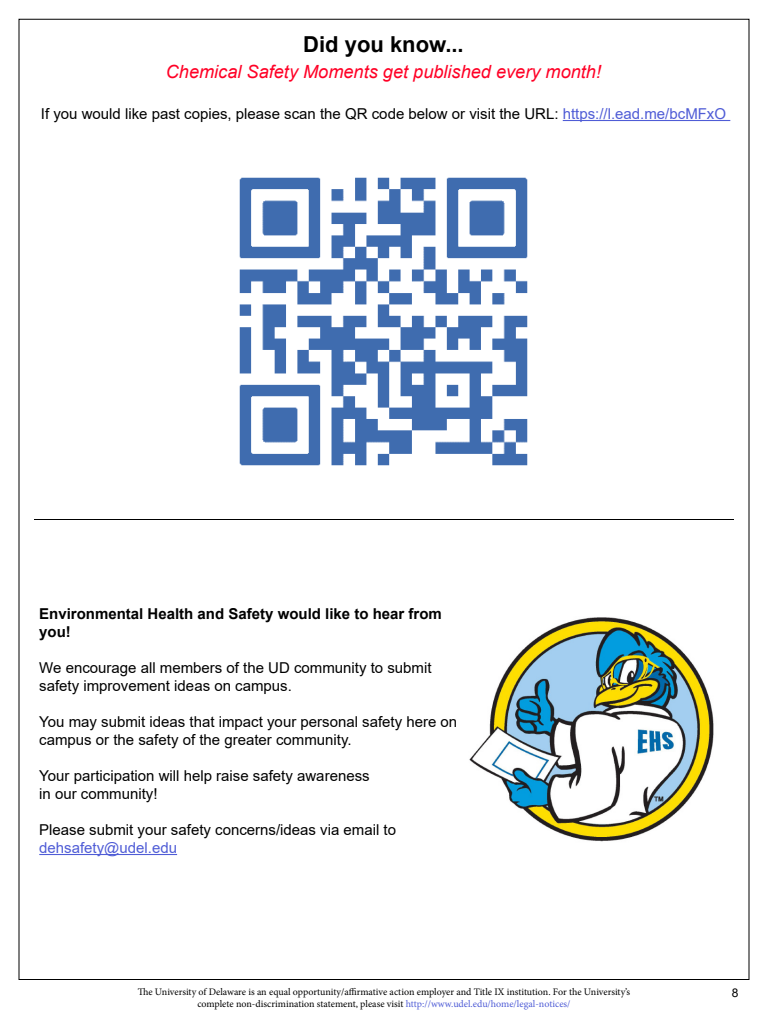
<style>
.page{position:relative;width:768px;height:1024px;background:#fff}
.page>*{position:absolute;margin:0;border:0;box-sizing:border-box;transform-origin:0 0}
.t1{font:700 22px "Arial";color:#000}
.t2{font:italic 18.2px "Arial";color:#ff0026}
.t3{font:15px/18px "Arial";color:#000}
.t4{font:700 15px/18px "Arial";color:#000}
.t5{font:15px "Arial";color:#4f5cd6}
.t6{font:12px "Arial";color:#000}
.t7{font:10px "Minion Pro";letter-spacing:-.005em;color:#000}
.s1{color:#4f5cd6}
</style>
<div class="page">
<hr style="left:34px;top:519px;width:700px;height:1px;background:#000">
<hr style="left:39px;top:854px;width:138px;height:1px;background:#4f5cd6">
<img style="left:469px;top:617px;width:245px;height:225px">
<hr style="left:563px;top:120px;width:167px;height:1px;background:#4f5cd6">
<img style="left:239px;top:177px;width:289px;height:289px">
<p class="t1" style="left:303px;top:29px;width:162px">Did you know...</p>
<p class="t2" style="left:166px;top:60px;width:437px">Chemical Safety Moments get published every month!</p>
<p class="t3" style="left:41px;top:105px;width:687px">If you would like past copies, please scan the QR code below or visit the URL: <span class="s1">https://l.ead.me/bcMFxO</span></p>
<p class="t4" style="left:39px;top:605px;width:404px">Environmental Health and Safety would like to hear from you!</p>
<p class="t3" style="left:39px;top:659px;width:394px">We encourage all members of the UD community to submit safety improvement ideas on campus.</p>
<p class="t3" style="left:39px;top:713px;width:419px">You may submit ideas that impact your personal safety here on campus or the safety of the greater community.</p>
<p class="t3" style="left:39px;top:767px;width:332px">Your participation will help raise safety awareness</p>
<p class="t3" style="left:39px;top:785px;width:120px">in our community!</p>
<p class="t3" style="left:39px;top:821px;width:358px">Please submit your safety concerns/ideas via email to</p>
<p class="t5" style="left:39px;top:837px;width:139px">dehsafety@udel.edu</p>
<p class="t7" style="left:138px;top:985px;width:494px">The University of Delaware is an equal opportunity/affirmative action employer and Title IX institution. For the University’s</p>
<p class="t7" style="left:197px;top:997px;width:375px">complete non-discrimination statement, please visit <span class="s1">http://www.udel.edu/home/legal-notices/</span></p>
<p class="t6" style="left:732px;top:984px;width:8px">8</p>
</div>
